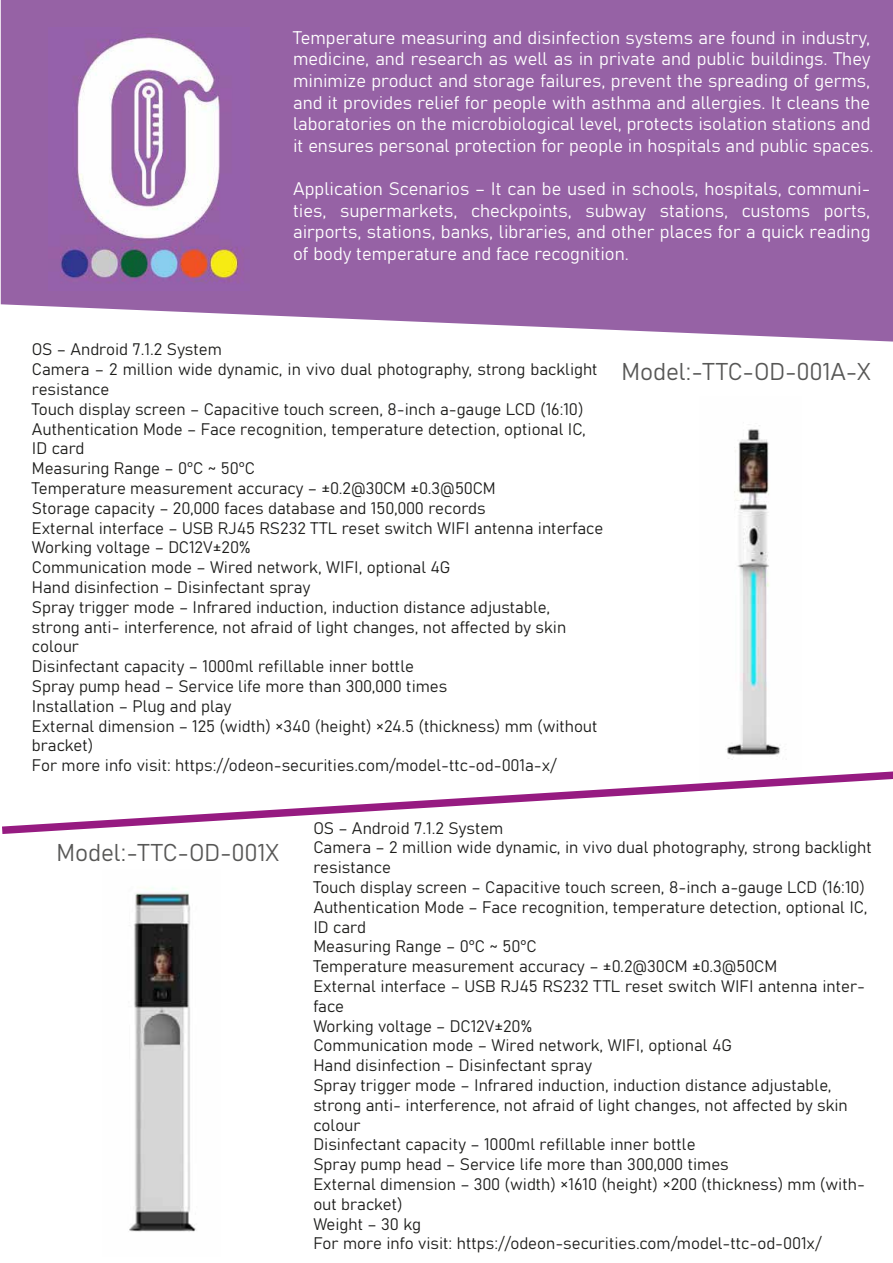
<style>
.page{position:relative;width:893px;height:1263px;background:#fff}
.page>*{position:absolute;margin:0;border:0;box-sizing:border-box;transform-origin:0 0}
.t1{font:24px "Bahnschrift";color:#575756}
.t2{font:18px/21.6px "Bahnschrift";color:#fff}
.t3{font:16.5px/19.8px "Bahnschrift";color:#1d1d1b}
</style>
<div class="page">
<div style="left:1px;top:0;width:892px;height:342px;background:#9662a5"></div>
<img style="left:726px;top:425px;width:55px;height:335px">
<img style="left:129px;top:887px;width:67px;height:345px">
<svg style="left:2px;top:771px;width:891px;height:63px"></svg>
<img style="left:49px;top:27px;width:201px;height:264px">
<p class="t2" style="left:293px;top:25px;width:582px">Temperature measuring and disinfection systems are found in industry, medicine, and research as well as in private and public buildings. They minimize product and storage failures, prevent the spreading of germs, and it provides relief for people with asthma and allergies. It cleans the laboratories on the microbiological level, protects isolation stations and it ensures personal protection for people in hospitals and public spaces.</p>
<p class="t2" style="left:293px;top:177px;width:579px;text-align:justify">Application Scenarios – It can be used in schools, hospitals, communi&shy;ties, supermarkets, checkpoints, subway stations, customs ports, airports, stations, banks, libraries, and other places for a quick reading of body temperature and face recognition.</p>
<p class="t3" style="left:32px;top:339px;width:573px">OS – Android 7.1.2 System<br>Camera – 2 million wide dynamic, in vivo dual photography, strong backlight resistance<br>Touch display screen – Capacitive touch screen, 8-inch a-gauge LCD (16:10)<br>Authentication Mode – Face recognition, temperature detection, optional IC, ID card<br>Measuring Range – 0°C ~ 50°C<br>Temperature measurement accuracy – ±0.2@30CM ±0.3@50CM<br>Storage capacity – 20,000 faces database and 150,000 records<br>External interface – USB RJ45 RS232 TTL reset switch WIFI antenna interface Working voltage – DC12V±20%<br>Communication mode – Wired network, WIFI, optional 4G<br>Hand disinfection – Disinfectant spray<br>Spray trigger mode – Infrared induction, induction distance adjustable,<br>strong anti- interference, not afraid of light changes, not affected by skin colour<br>Disinfectant capacity – 1000ml refillable inner bottle<br>Spray pump head – Service life more than 300,000 times<br>Installation – Plug and play<br>External dimension – 125 (width) ×340 (height) ×24.5 (thickness) mm (without bracket)<br>For more info visit: https://odeon-securities.com/model-ttc-od-001a-x/</p>
<h1 class="t1" style="left:621px;top:354px;width:251px">Model:-TTC-OD-001A-X</h1>
<h1 class="t1" style="left:56px;top:834px;width:224px">Model:-TTC-OD-001X</h1>
<p class="t3" style="left:313px;top:817px;width:560px">OS – Android 7.1.2 System<br>Camera – 2 million wide dynamic, in vivo dual photography, strong backlight resistance<br>Touch display screen – Capacitive touch screen, 8-inch a-gauge LCD (16:10)<br>Authentication Mode – Face recognition, temperature detection, optional IC, ID card<br>Measuring Range – 0°C ~ 50°C<br>Temperature measurement accuracy – ±0.2@30CM ±0.3@50CM<br>External interface – USB RJ45 RS232 TTL reset switch WIFI antenna inter&shy;face<br>Working voltage – DC12V±20%<br>Communication mode – Wired network, WIFI, optional 4G<br>Hand disinfection – Disinfectant spray<br>Spray trigger mode – Infrared induction, induction distance adjustable, strong anti- interference, not afraid of light changes, not affected by skin colour<br>Disinfectant capacity – 1000ml refillable inner bottle<br>Spray pump head – Service life more than 300,000 times<br>External dimension – 300 (width) ×1610 (height) ×200 (thickness) mm (with&shy;out bracket)<br>Weight – 30 kg<br>For more info visit: https://odeon-securities.com/model-ttc-od-001x/</p>
</div>
